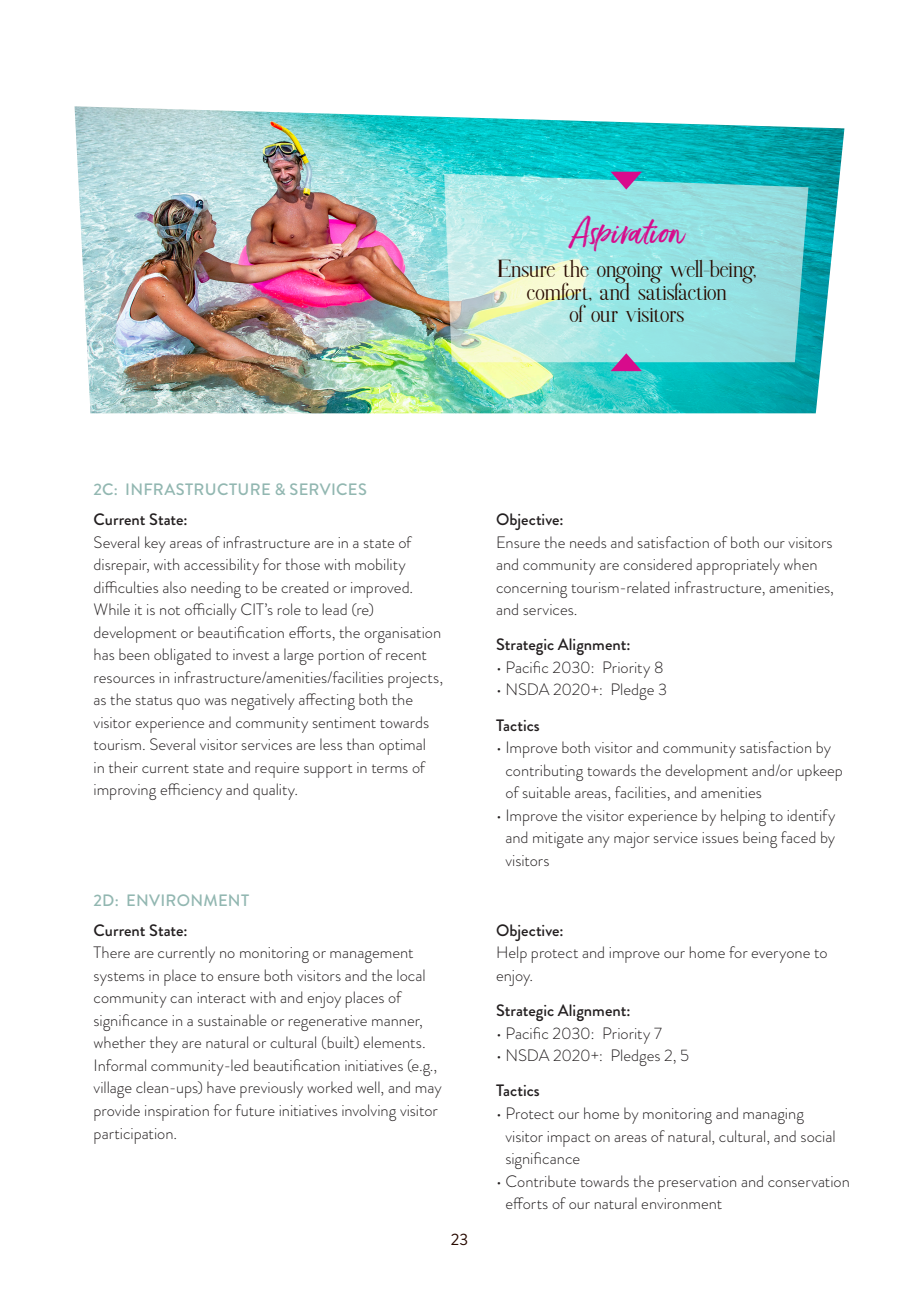
<style>
.page{position:relative;width:919px;height:1289px;background:#fff}
.page>*{position:absolute;margin:0;border:0;box-sizing:border-box;transform-origin:0 0}
.t1{font:32.55px "Ernestand Emily Slanted";letter-spacing:-.01em;color:#d70c8c;scale:1.04 1}
.t2{font:24.6px/22.6px "Colbes";letter-spacing:-.005em;color:#280a00;text-align:center;scale:1.04 1}
.Body_text{font:300 16.5px/22.5px "Brandon Grotesque";color:#231f20}
.Body_text-2{font:500 16.5px "Brandon Grotesque";color:#231f20}
.Figure_label{font:500 16.5px "Brandon Grotesque";letter-spacing:.015em;color:#92b7b1}
.t3{font:16.5px "Brandon Grotesque";color:#280a00}
.s1{font-weight:500}
</style>
<div class="page">
<img style="left:75px;top:106px;width:769px;height:307px">
<svg style="left:444px;top:174px;width:364px;height:188px"></svg>
<svg style="left:610px;top:172px;width:32px;height:17px"></svg>
<svg style="left:610px;top:353px;width:32px;height:18px"></svg>
<p class="Figure_label" style="left:94px;top:478px;width:275px">2C: INFRASTRUCTURE &amp; SERVICES</p>
<p class="t1" style="left:570px;top:211px;width:111px">Aspiration</p>
<p class="t2" style="left:497px;top:260px;width:250px">Ensure the ongoing well-being, comfort, and satisfaction<br>of our visitors</p>
<p class="Body_text" style="left:94px;top:508px;width:351px"><span class="s1">Current State:<br></span>Several key areas of infrastructure are in a state of disrepair, with accessibility for those with mobility difficulties also needing to be created or improved.<br>While it is not officially CIT’s role to lead (re) development or beautification efforts, the organisation has been obligated to invest a large portion of recent resources in infrastructure/amenities/facilities projects, as the status quo was negatively affecting both the visitor experience and community sentiment towards tourism. Several visitor services are less than optimal<br>in their current state and require support in terms of improving efficiency and quality.</p>
<p class="Body_text" style="left:496px;top:508px;width:339px"><span class="s1">Objective:<br></span>Ensure the needs and satisfaction of both our visitors and community are considered appropriately when concerning tourism-related infrastructure, amenities, and services.</p>
<p class="Body_text-2" style="left:496px;top:633px;width:136px">Strategic Alignment:</p>
<p class="Body_text" style="left:496px;top:656px;width:169px">• Pacific 2030: Priority 8</p>
<p class="Body_text" style="left:496px;top:678px;width:173px">• NSDA 2020+: Pledge 3</p>
<p class="Body_text-2" style="left:496px;top:713px;width:45px">Tactics</p>
<p class="Body_text" style="left:505px;top:736px;width:339px;text-indent:-9px">• Improve both visitor and community satisfaction by contributing towards the development and/or upkeep of suitable areas, facilities, and amenities</p>
<p class="Body_text" style="left:505px;top:803px;width:331px;text-align:justify;text-indent:-9px">• Improve the visitor experience by helping to identify and mitigate any major service issues being faced by visitors</p>
<p class="Figure_label" style="left:94px;top:888px;width:157px">2D: ENVIRONMENT</p>
<p class="Body_text" style="left:94px;top:919px;width:349px"><span class="s1">Current State:<br></span>There are currently no monitoring or management systems in place to ensure both visitors and the local community can interact with and enjoy places of significance in a sustainable or regenerative manner, whether they are natural or cultural (built) elements.<br>Informal community-led beautification initiatives (e.g., village clean-ups) have previously worked well, and may provide inspiration for future initiatives involving visitor participation.</p>
<p class="Body_text" style="left:496px;top:919px;width:333px"><span class="s1">Objective:<br></span>Help protect and improve our home for everyone to enjoy.</p>
<p class="Body_text-2" style="left:496px;top:999px;width:136px">Strategic Alignment:</p>
<p class="Body_text" style="left:496px;top:1021px;width:167px">• Pacific 2030: Priority 7</p>
<p class="Body_text" style="left:496px;top:1044px;width:195px">• NSDA 2020+: Pledges 2, 5</p>
<p class="Body_text-2" style="left:496px;top:1079px;width:45px">Tactics</p>
<p class="Body_text" style="left:505px;top:1102px;width:332px;text-indent:-9px">• Protect our home by monitoring and managing visitor impact on areas of natural, cultural, and social significance</p>
<p class="Body_text" style="left:505px;top:1169px;width:346px;text-indent:-9px">• Contribute towards the preservation and conservation efforts of our natural environment</p>
<p class="t3" style="left:451px;top:1228px;width:19px">23</p>
</div>
